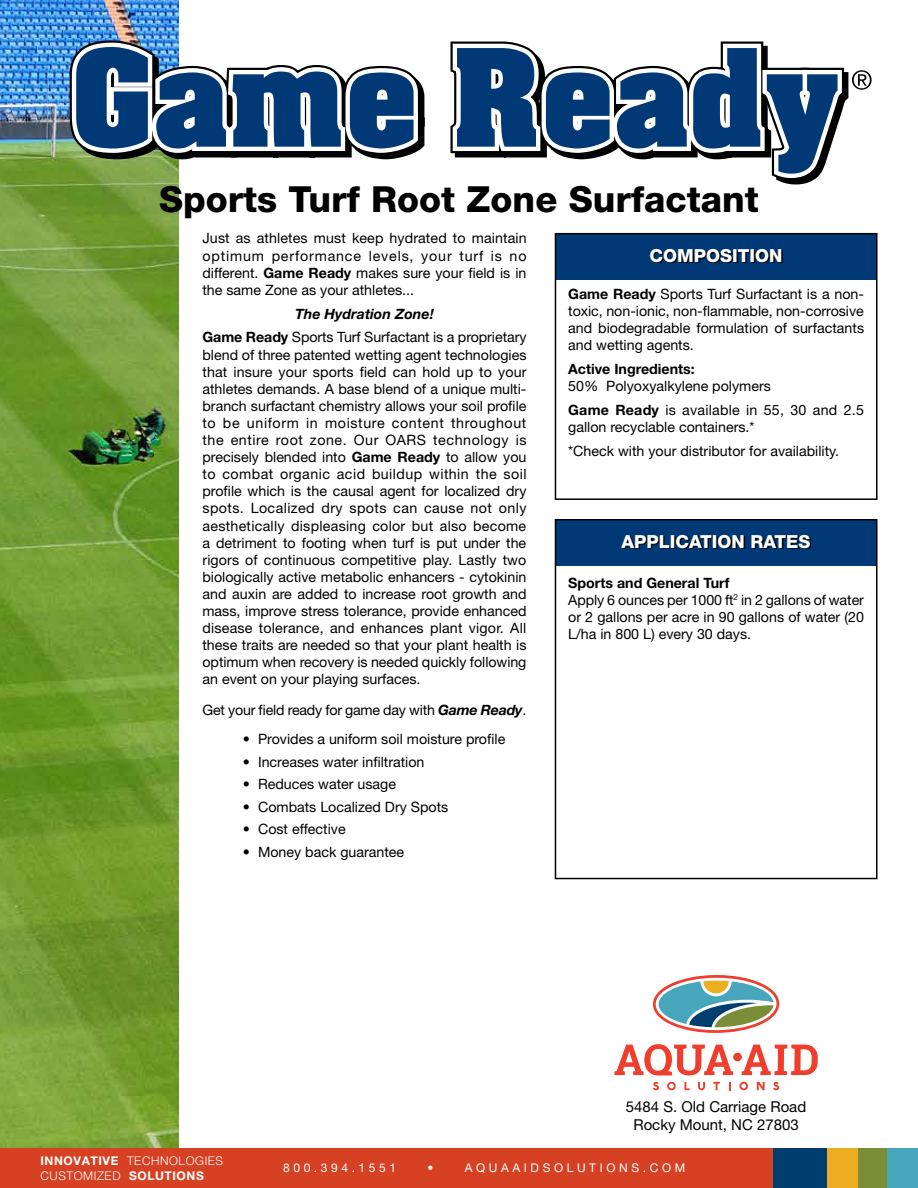
<style>
.page{position:relative;width:918px;height:1188px;background:#fff}
.page>*{position:absolute;margin:0;border:0;box-sizing:border-box;transform-origin:0 0}
.t1{font:800 36px "Helvetica Neue LT Std";color:#000}
.t2{font:800 18px "Helvetica Neue LT Std";color:#fff}
.t3{font:15px/18px "Helvetica Neue LT Std";color:#000;text-align:center}
.t4{font:14.25px/17.1px "Helvetica Neue LT Std";color:#000;text-align:justify}
.t5{font:700 14.25px "Helvetica Neue LT Std";color:#000}
.t6{font:300 12px/14.4px "Helvetica Neue LT Std";letter-spacing:.05em;color:#fff}
.t7{font:12px "Helvetica Neue LT Std";letter-spacing:.3em;color:#fff}
.s1{font-weight:700}
.s2{font-weight:700;font-style:italic}
</style>
<div class="page">
<img style="left:0;top:0;width:179px;height:1148px">
<div style="left:555px;top:520px;width:322px;height:45px;background:#003976"></div>
<div style="left:556px;top:234px;width:321px;height:46px;background:#003976"></div>
<div style="left:555px;top:233px;width:323px;height:267px;border:2px solid #000"></div>
<svg style="left:651px;top:250px;width:131px;height:13px"></svg>
<div style="left:555px;top:519px;width:323px;height:360px;border:2px solid #000"></div>
<svg style="left:622px;top:535px;width:189px;height:14px"></svg>
<div style="left:0;top:1148px;width:918px;height:40px;background:#d64123"></div>
<div style="left:857px;top:1148px;width:31px;height:40px;background:#798e36"></div>
<div style="left:773px;top:1148px;width:54px;height:40px;background:#003e70"></div>
<div style="left:888px;top:1148px;width:30px;height:40px;background:#48a6bc"></div>
<div style="left:827px;top:1148px;width:30px;height:40px;background:#ecae20"></div>
<svg style="left:653px;top:975px;width:126px;height:58px"></svg>
<svg style="left:742px;top:1045px;width:76px;height:30px"></svg>
<div style="left:733px;top:1053px;width:9px;height:8px;background:#ef3e2d;border-radius:50%"></div>
<svg style="left:614px;top:1044px;width:119px;height:31px"></svg>
<svg style="left:653px;top:1082px;width:6px;height:8px"></svg>
<svg style="left:667px;top:1082px;width:9px;height:8px"></svg>
<svg style="left:684px;top:1082px;width:6px;height:8px"></svg>
<svg style="left:698px;top:1082px;width:7px;height:8px"></svg>
<svg style="left:713px;top:1082px;width:7px;height:8px"></svg>
<svg style="left:739px;top:1082px;width:9px;height:8px"></svg>
<svg style="left:757px;top:1082px;width:8px;height:8px"></svg>
<svg style="left:773px;top:1082px;width:6px;height:8px"></svg>
<svg style="left:70px;top:40px;width:802px;height:145px"></svg>
<h1 class="t1" style="left:159px;top:178px;width:601px">Sports Turf Root Zone Surfactant</h1>
<p class="t4" style="left:202px;top:230px;width:326px">Just as athletes must keep hydrated to maintain optimum performance levels, your turf is no different. <span class="s1">Game Ready</span> makes sure your field is in the same Zone as your athletes...</p>
<p class="t4" style="left:202px;top:301px;width:326px;line-height:23.9px;text-align:center"><span class="s2">The Hydration Zone!<br></span><span class="s1">Game Ready</span> Sports Turf Surfactant is a proprietary</p>
<p class="t4" style="left:202px;top:346px;width:326px">blend of three patented wetting agent technologies that insure your sports field can hold up to your athletes demands. A base blend of a unique multi&shy;branch surfactant chemistry allows your soil profile to be uniform in moisture content throughout the entire root zone. Our OARS technology is precisely blended into <span class="s1">Game Ready</span> to allow you to combat organic acid buildup within the soil profile which is the causal agent for localized dry spots. Localized dry spots can cause not only aesthetically displeasing color but also become a detriment to footing when turf is put under the rigors of continuous competitive play. Lastly two biologically active metabolic enhancers - cytokinin and auxin are added to increase root growth and mass, improve stress tolerance, provide enhanced disease tolerance, and enhances plant vigor. All these traits are needed so that your plant health is optimum when recovery is needed quickly following an event on your playing surfaces.</p>
<p class="t4" style="left:202px;top:701px;width:325px">Get your field ready for game day with <span class="s2">Game Ready</span>.</p>
<p class="t4" style="left:243px;top:730px;width:264px">• Provides a uniform soil moisture profile</p>
<p class="t4" style="left:243px;top:753px;width:183px">• Increases water infiltration</p>
<p class="t4" style="left:243px;top:775px;width:155px">• Reduces water usage</p>
<p class="t4" style="left:243px;top:798px;width:207px">• Combats Localized Dry Spots</p>
<p class="t4" style="left:243px;top:820px;width:104px">• Cost effective</p>
<p class="t4" style="left:243px;top:843px;width:163px">• Money back guarantee</p>
<p class="t2" style="left:650px;top:245px;width:135px">COMPOSITION</p>
<p class="t4" style="left:568px;top:285px;width:297px"><span class="s1">Game Ready</span> Sports Turf Surfactant is a non&shy;toxic, non-ionic, non-flammable, non-corrosive and biodegradable formulation of surfactants and wetting agents.</p>
<p class="t5" style="left:568px;top:360px;width:128px">Active Ingredients:</p>
<p class="t4" style="left:568px;top:374px;width:297px;line-height:23.9px">50% Polyoxyalkylene polymers<br><span class="s1">Game Ready</span> is available in 55, 30 and 2.5</p>
<p class="t4" style="left:568px;top:415px;width:273px;line-height:23.9px">gallon recyclable containers.*<br>*Check with your distributor for availability.</p>
<p class="t2" style="left:622px;top:531px;width:191px">APPLICATION RATES</p>
<p class="t4" style="left:568px;top:574px;width:297px;text-align:left"><span class="s1">Sports and General Turf<br></span>Apply 6 ounces per 1000 ft<sup>2</sup> in 2 gallons of water or 2 gallons per acre in 90 gallons of water (20<br>L/ha in 800 L) every 30 days.</p>
<p class="t3" style="left:626px;top:1098px;width:182px">5484 S. Old Carriage Road<br>Rocky Mount, NC 27803</p>
<p class="t6" style="left:40px;top:1154px;width:184px"><span class="s1">INNOVATIVE</span> TECHNOLOGIES<br>CUSTOMIZED <span class="s1">SOLUTIONS</span></p>
<p class="t7" style="left:283px;top:1161px;width:114px">800.394.1551</p>
<p class="t7" style="left:427px;top:1161px;width:7px">•</p>
<p class="t7" style="left:465px;top:1161px;width:222px">AQUAAIDSOLUTIONS.COM</p>
</div>
